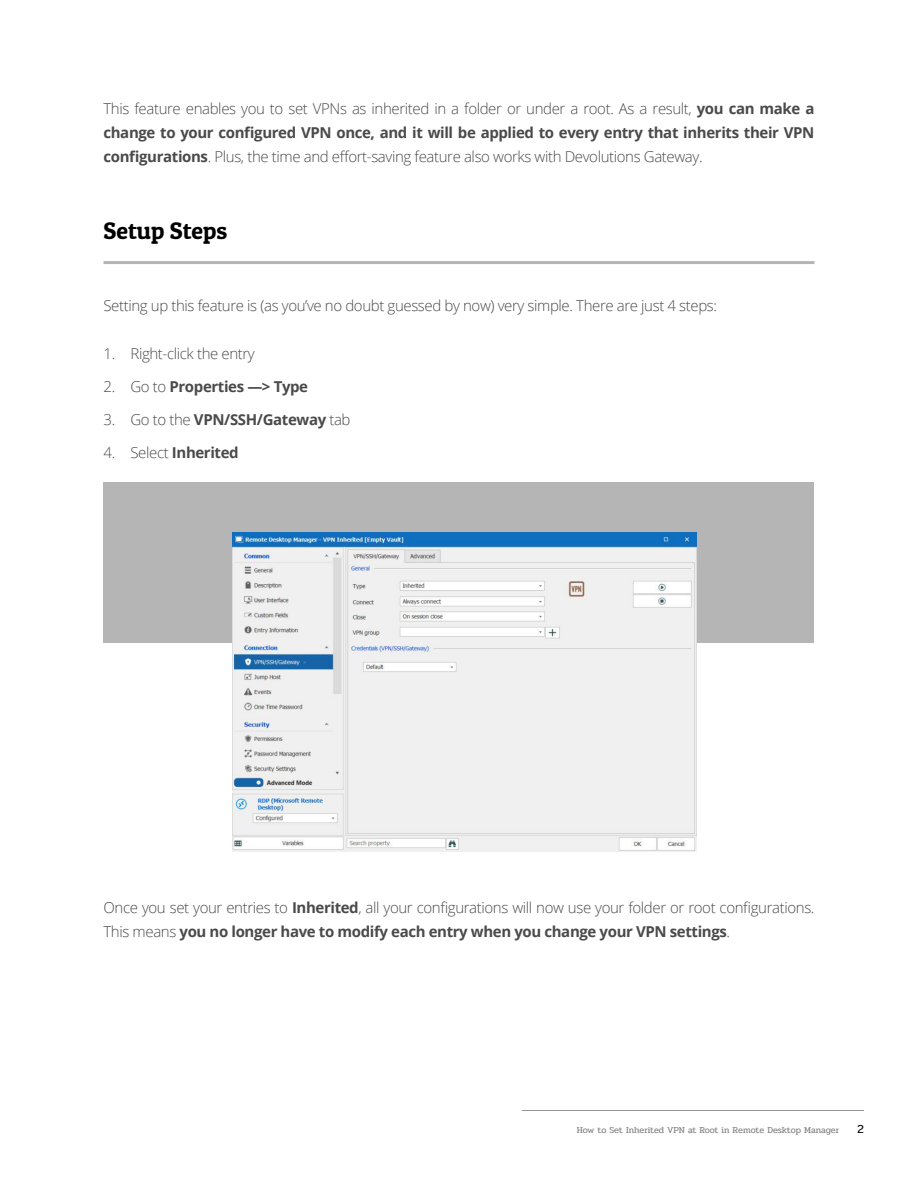
<style>
.page{position:relative;width:918px;height:1188px;background:#fff}
.page>*{position:absolute;margin:0;border:0;box-sizing:border-box;transform-origin:0 0}
.Sous-titre_level2{font:24px "Patua One";color:#000}
.t1{font:300 15px/24px "Open Sans";letter-spacing:-.025em;color:#4a4a4a;text-align:justify}
.t2{font:700 15px "Open Sans";letter-spacing:-.025em;color:#4a4a4a}
.t3{font:12px "Pridi";color:#000}
.t4{font:9px "Pridi";color:#858485}
.s1{font-weight:700}
.s2{font-weight:300}
</style>
<div class="page">
<hr style="left:522px;top:1110px;width:342px;height:1px;background:#939598">
<hr style="left:104px;top:261px;width:710px;height:3px;background:#969696">
<div style="left:104px;top:482px;width:710px;height:161px;background:#b5b5b5"></div>
<img style="left:232px;top:533px;width:465px;height:318px">
<p class="t1" style="left:104px;top:96px;width:712px">This feature enables you to set VPNs as inherited in a folder or under a root. As a result, <span class="s1">you can make a change to your configured VPN once, and it will be applied to every entry that inherits their VPN configurations</span>. Plus, the time and effort-saving feature also works with Devolutions Gateway.</p>
<p class="Sous-titre_level2" style="left:104px;top:216px;width:125px">Setup Steps</p>
<p class="t1" style="left:104px;top:293px;width:615px">Setting up this feature is (as you’ve no doubt guessed by now) very simple. There are just 4 steps:</p>
<p class="t1" style="left:104px;top:341px;width:153px">1. Right-click the entry</p>
<p class="t2" style="left:104px;top:376px;width:206px"><span class="s2">2. Go to</span> Properties —&gt; Type</p>
<p class="t2" style="left:104px;top:409px;width:249px"><span class="s2">3. Go to the</span> VPN/SSH/Gateway <span class="s2">tab</span></p>
<p class="t2" style="left:104px;top:442px;width:137px"><span class="s2">4. Select</span> Inherited</p>
<p class="t1" style="left:104px;top:895px;width:713px">Once you set your entries to <span class="s1">Inherited</span>, all your configurations will now use your folder or root configurations.<br>This means <span class="s1">you no longer have to modify each entry when you change your VPN settings</span>.</p>
<p class="t4" style="left:577px;top:1124px;width:264px">How to Set Inherited VPN at Root in Remote Desktop Manager</p>
<p class="t3" style="left:858px;top:1121px;width:8px">2</p>
</div>
